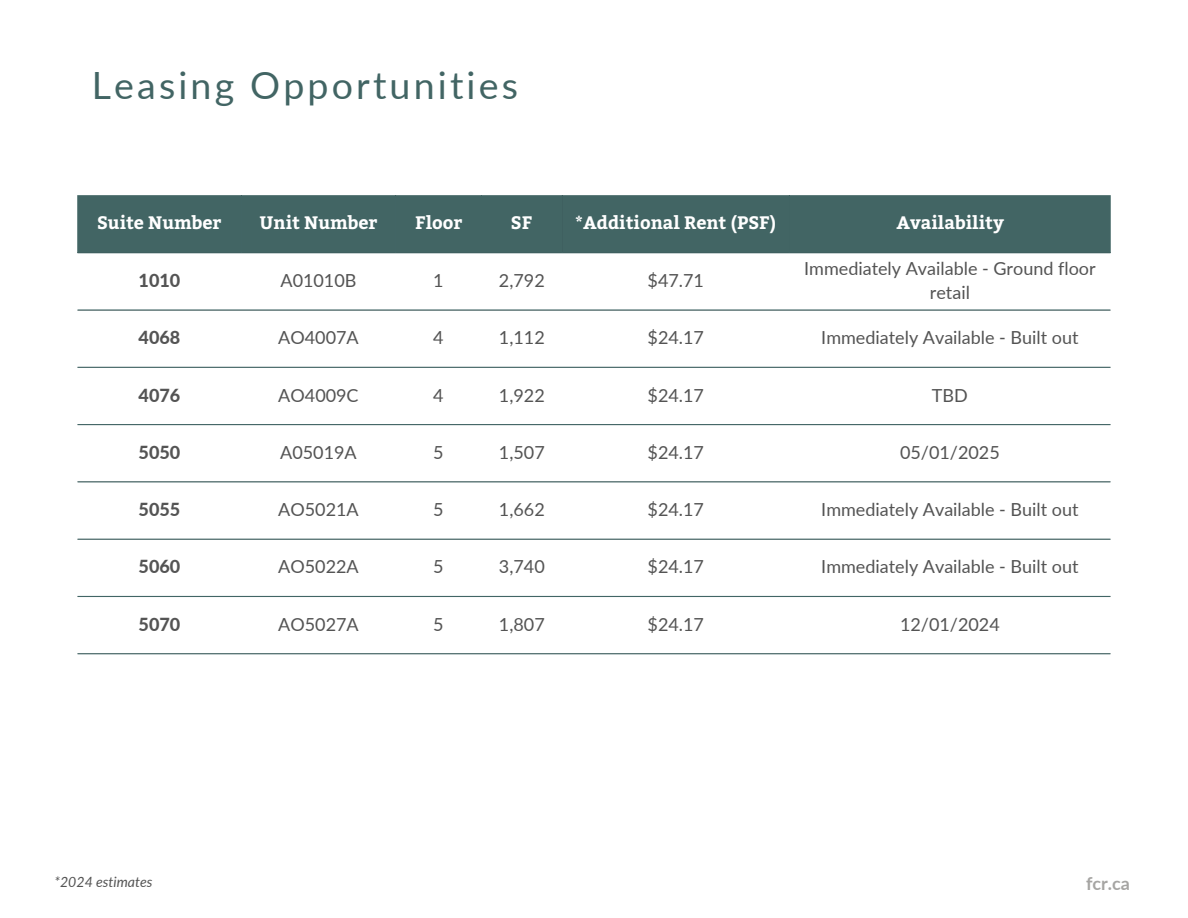
<style>
.page{position:relative;width:1188px;height:918px;background:#fff}
.page>*{position:absolute;margin:0;border:0;box-sizing:border-box;transform-origin:0 0}
.t1{font:37.5px "Lato";letter-spacing:.085em;color:#426564}
.t2{font:18px/24.8px "Lato";color:#545454;text-align:center}
.t3{font:700 18px "Bitter";color:#fff}
.t4{font:800 18px "Lato";color:#545454}
.t5{font:700 18px "Lato";color:#a6a5a3}
.t6{font:italic 14.1px "Lato";color:#545454}
</style>
<div class="page">
<div style="left:78px;top:195px;width:1033px;height:58px;background:#426564"></div>
<hr style="left:241px;top:195px;width:1px;height:57px;background:#426565">
<hr style="left:395px;top:195px;width:1px;height:57px;background:#426565">
<hr style="left:562px;top:195px;width:1px;height:57px;background:#426565">
<hr style="left:789px;top:195px;width:1px;height:57px;background:#426565">
<hr style="left:78px;top:252px;width:1032px;height:1px;background:#426565">
<hr style="left:78px;top:309px;width:1032px;height:2px;background:#426565">
<hr style="left:78px;top:367px;width:1032px;height:1px;background:#426565">
<hr style="left:78px;top:424px;width:1032px;height:1px;background:#426565">
<hr style="left:78px;top:481px;width:1032px;height:1px;background:#426565">
<hr style="left:78px;top:539px;width:1032px;height:1px;background:#426565">
<hr style="left:78px;top:596px;width:1032px;height:1px;background:#426565">
<hr style="left:78px;top:653px;width:1032px;height:1px;background:#426565">
<h1 class="t1" style="left:92px;top:59px;width:428px">Leasing Opportunities</h1>
<p class="t3" style="left:97px;top:212px;width:126px">Suite Number</p>
<p class="t3" style="left:260px;top:212px;width:119px">Unit Number</p>
<p class="t3" style="left:415px;top:212px;width:49px">Floor</p>
<p class="t3" style="left:511px;top:212px;width:23px">SF</p>
<p class="t3" style="left:576px;top:212px;width:202px">*Additional Rent (PSF)</p>
<p class="t3" style="left:896px;top:212px;width:109px">Availability</p>
<p class="t4" style="left:139px;top:267px;width:43px">1010</p>
<p class="t2" style="left:280px;top:267px;width:78px">A01010B</p>
<p class="t2" style="left:433px;top:267px;width:12px">1</p>
<p class="t2" style="left:499px;top:267px;width:47px">2,792</p>
<p class="t2" style="left:648px;top:267px;width:58px">$47.71</p>
<p class="t2" style="left:804px;top:255px;width:293px">Immediately Available - Ground floor retail</p>
<p class="t4" style="left:139px;top:324px;width:43px">4068</p>
<p class="t2" style="left:278px;top:325px;width:82px">AO4007A</p>
<p class="t2" style="left:433px;top:325px;width:12px">4</p>
<p class="t2" style="left:499px;top:325px;width:47px">1,112</p>
<p class="t2" style="left:648px;top:325px;width:58px">$24.17</p>
<p class="t2" style="left:821px;top:325px;width:259px">Immediately Available - Built out</p>
<p class="t4" style="left:139px;top:382px;width:43px">4076</p>
<p class="t2" style="left:278px;top:382px;width:82px">AO4009C</p>
<p class="t2" style="left:433px;top:382px;width:12px">4</p>
<p class="t2" style="left:499px;top:382px;width:47px">1,922</p>
<p class="t2" style="left:648px;top:382px;width:58px">$24.17</p>
<p class="t2" style="left:932px;top:382px;width:37px">TBD</p>
<p class="t4" style="left:139px;top:439px;width:43px">5050</p>
<p class="t2" style="left:280px;top:439px;width:78px">A05019A</p>
<p class="t2" style="left:433px;top:439px;width:12px">5</p>
<p class="t2" style="left:499px;top:439px;width:47px">1,507</p>
<p class="t2" style="left:648px;top:439px;width:58px">$24.17</p>
<p class="t2" style="left:900px;top:439px;width:101px">05/01/2025</p>
<p class="t4" style="left:139px;top:496px;width:43px">5055</p>
<p class="t2" style="left:278px;top:497px;width:82px">AO5021A</p>
<p class="t2" style="left:433px;top:497px;width:12px">5</p>
<p class="t2" style="left:499px;top:497px;width:47px">1,662</p>
<p class="t2" style="left:648px;top:497px;width:58px">$24.17</p>
<p class="t2" style="left:821px;top:497px;width:259px">Immediately Available - Built out</p>
<p class="t4" style="left:139px;top:554px;width:43px">5060</p>
<p class="t2" style="left:278px;top:554px;width:82px">AO5022A</p>
<p class="t2" style="left:433px;top:554px;width:12px">5</p>
<p class="t2" style="left:499px;top:554px;width:47px">3,740</p>
<p class="t2" style="left:648px;top:554px;width:58px">$24.17</p>
<p class="t2" style="left:821px;top:554px;width:259px">Immediately Available - Built out</p>
<p class="t4" style="left:139px;top:611px;width:43px">5070</p>
<p class="t2" style="left:278px;top:611px;width:82px">AO5027A</p>
<p class="t2" style="left:433px;top:611px;width:12px">5</p>
<p class="t2" style="left:499px;top:611px;width:47px">1,807</p>
<p class="t2" style="left:648px;top:611px;width:58px">$24.17</p>
<p class="t2" style="left:900px;top:611px;width:101px">12/01/2024</p>
<p class="t6" style="left:55px;top:872px;width:100px">*2024 estimates</p>
<p class="t5" style="left:1086px;top:870px;width:45px">fcr.ca</p>
</div>
